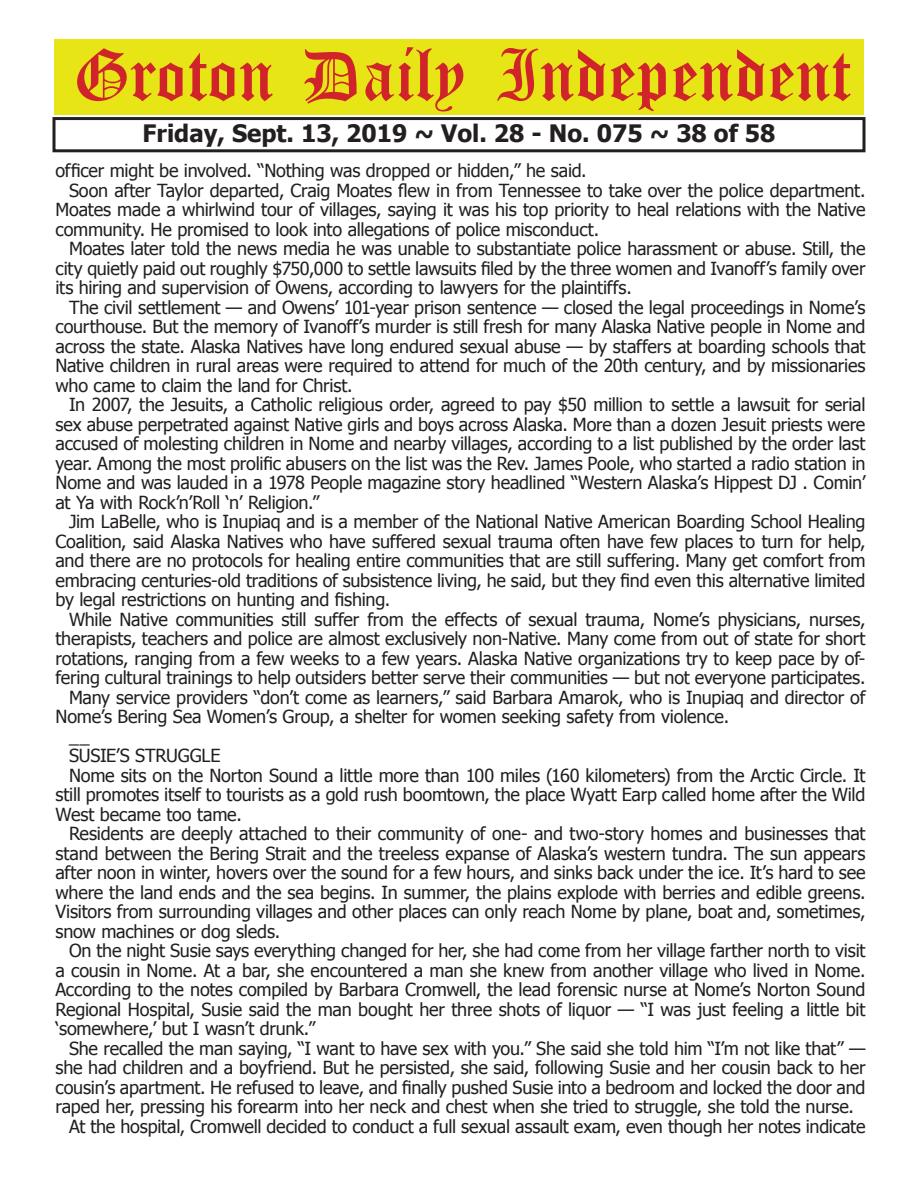
<style>
.page{position:relative;width:918px;height:1188px;background:#fff}
.page>*{position:absolute;margin:0;border:0;box-sizing:border-box;transform-origin:0 0}
.t1{font:54px "Old English Five";color:#d1232a}
.t2{font:700 24px "Tahoma";color:#231f20}
.t3{font:18px "Tahoma";letter-spacing:-.01em;color:#231f20}
</style>
<div class="page">
<div style="left:52px;top:117px;width:814px;height:35px;border:3px solid #231f20"></div>
<div style="left:54px;top:40px;width:810px;height:75px;background:#e7e515"></div>
<h1 class="t1" style="left:73px;top:50px;width:779px">Groton Daily Independent</h1>
<h2 class="t2" style="left:143px;top:116px;width:634px">Friday, Sept. 13, 2019 ~ Vol. 28 - No. 075 ~ 38 of 58</h2>
<p class="t3" style="left:56px;top:159px;width:533px">officer might be involved. “Nothing was dropped or hidden,” he said.</p>
<p class="t3" style="left:69px;top:178px;width:798px">Soon after Taylor departed, Craig Moates flew in from Tennessee to take over the police department.</p>
<p class="t3" style="left:56px;top:198px;width:812px">Moates made a whirlwind tour of villages, saying it was his top priority to heal relations with the Native</p>
<p class="t3" style="left:56px;top:217px;width:545px">community. He promised to look into allegations of police misconduct.</p>
<p class="t3" style="left:69px;top:237px;width:798px">Moates later told the news media he was unable to substantiate police harassment or abuse. Still, the</p>
<p class="t3" style="left:56px;top:256px;width:811px">city quietly paid out roughly $750,000 to settle lawsuits filed by the three women and Ivanoff’s family over</p>
<p class="t3" style="left:56px;top:276px;width:578px">its hiring and supervision of Owens, according to lawyers for the plaintiffs.</p>
<p class="t3" style="left:69px;top:295px;width:798px">The civil settlement — and Owens’ 101-year prison sentence — closed the legal proceedings in Nome’s</p>
<p class="t3" style="left:56px;top:315px;width:812px">courthouse. But the memory of Ivanoff’s murder is still fresh for many Alaska Native people in Nome and</p>
<p class="t3" style="left:56px;top:334px;width:811px">across the state. Alaska Natives have long endured sexual abuse — by staffers at boarding schools that</p>
<p class="t3" style="left:56px;top:354px;width:812px">Native children in rural areas were required to attend for much of the 20th century, and by missionaries</p>
<p class="t3" style="left:56px;top:373px;width:299px">who came to claim the land for Christ.</p>
<p class="t3" style="left:69px;top:393px;width:798px">In 2007, the Jesuits, a Catholic religious order, agreed to pay $50 million to settle a lawsuit for serial</p>
<p class="t3" style="left:56px;top:412px;width:811px">sex abuse perpetrated against Native girls and boys across Alaska. More than a dozen Jesuit priests were</p>
<p class="t3" style="left:56px;top:432px;width:812px">accused of molesting children in Nome and nearby villages, according to a list published by the order last</p>
<p class="t3" style="left:56px;top:451px;width:811px">year. Among the most prolific abusers on the list was the Rev. James Poole, who started a radio station in</p>
<p class="t3" style="left:56px;top:471px;width:812px">Nome and was lauded in a 1978 People magazine story headlined “Western Alaska’s Hippest DJ . Comin’</p>
<p class="t3" style="left:56px;top:490px;width:265px">at Ya with Rock’n’Roll ‘n’ Religion.”</p>
<p class="t3" style="left:69px;top:510px;width:798px">Jim LaBelle, who is Inupiaq and is a member of the National Native American Boarding School Healing</p>
<p class="t3" style="left:56px;top:529px;width:812px">Coalition, said Alaska Natives who have suffered sexual trauma often have few places to turn for help,</p>
<p class="t3" style="left:56px;top:549px;width:811px">and there are no protocols for healing entire communities that are still suffering. Many get comfort from</p>
<p class="t3" style="left:56px;top:568px;width:812px">embracing centuries-old traditions of subsistence living, he said, but they find even this alternative limited</p>
<p class="t3" style="left:56px;top:588px;width:336px">by legal restrictions on hunting and fishing.</p>
<p class="t3" style="left:69px;top:607px;width:798px">While Native communities still suffer from the effects of sexual trauma, Nome’s physicians, nurses,</p>
<p class="t3" style="left:56px;top:627px;width:811px">therapists, teachers and police are almost exclusively non-Native. Many come from out of state for short</p>
<p class="t3" style="left:56px;top:646px;width:812px">rotations, ranging from a few weeks to a few years. Alaska Native organizations try to keep pace by of-</p>
<p class="t3" style="left:56px;top:666px;width:811px">fering cultural trainings to help outsiders better serve their communities — but not everyone participates.</p>
<p class="t3" style="left:69px;top:685px;width:798px">Many service providers “don’t come as learners,” said Barbara Amarok, who is Inupiaq and director of</p>
<p class="t3" style="left:56px;top:705px;width:675px">Nome’s Bering Sea Women’s Group, a shelter for women seeking safety from violence.</p>
<p class="t3" style="left:69px;top:724px;width:22px">__</p>
<p class="t3" style="left:69px;top:744px;width:153px">SUSIE’S STRUGGLE</p>
<p class="t3" style="left:69px;top:763px;width:798px">Nome sits on the Norton Sound a little more than 100 miles (160 kilometers) from the Arctic Circle. It</p>
<p class="t3" style="left:56px;top:783px;width:812px">still promotes itself to tourists as a gold rush boomtown, the place Wyatt Earp called home after the Wild</p>
<p class="t3" style="left:56px;top:802px;width:188px">West became too tame.</p>
<p class="t3" style="left:69px;top:822px;width:798px">Residents are deeply attached to their community of one- and two-story homes and businesses that</p>
<p class="t3" style="left:56px;top:841px;width:811px">stand between the Bering Strait and the treeless expanse of Alaska’s western tundra. The sun appears</p>
<p class="t3" style="left:56px;top:861px;width:812px">after noon in winter, hovers over the sound for a few hours, and sinks back under the ice. It’s hard to see</p>
<p class="t3" style="left:56px;top:880px;width:812px">where the land ends and the sea begins. In summer, the plains explode with berries and edible greens.</p>
<p class="t3" style="left:56px;top:900px;width:812px">Visitors from surrounding villages and other places can only reach Nome by plane, boat and, sometimes,</p>
<p class="t3" style="left:56px;top:919px;width:226px">snow machines or dog sleds.</p>
<p class="t3" style="left:69px;top:939px;width:798px">On the night Susie says everything changed for her, she had come from her village farther north to visit</p>
<p class="t3" style="left:56px;top:958px;width:812px">a cousin in Nome. At a bar, she encountered a man she knew from another village who lived in Nome.</p>
<p class="t3" style="left:56px;top:978px;width:812px">According to the notes compiled by Barbara Cromwell, the lead forensic nurse at Nome’s Norton Sound</p>
<p class="t3" style="left:56px;top:997px;width:811px">Regional Hospital, Susie said the man bought her three shots of liquor — “I was just feeling a little bit</p>
<p class="t3" style="left:56px;top:1017px;width:261px">‘somewhere,’ but I wasn’t drunk.”</p>
<p class="t3" style="left:69px;top:1036px;width:798px">She recalled the man saying, “I want to have sex with you.” She said she told him “I’m not like that” —</p>
<p class="t3" style="left:56px;top:1056px;width:811px">she had children and a boyfriend. But he persisted, she said, following Susie and her cousin back to her</p>
<p class="t3" style="left:56px;top:1075px;width:812px">cousin’s apartment. He refused to leave, and finally pushed Susie into a bedroom and locked the door and</p>
<p class="t3" style="left:56px;top:1095px;width:800px">raped her, pressing his forearm into her neck and chest when she tried to struggle, she told the nurse.</p>
<p class="t3" style="left:69px;top:1114px;width:798px">At the hospital, Cromwell decided to conduct a full sexual assault exam, even though her notes indicate</p>
</div>
